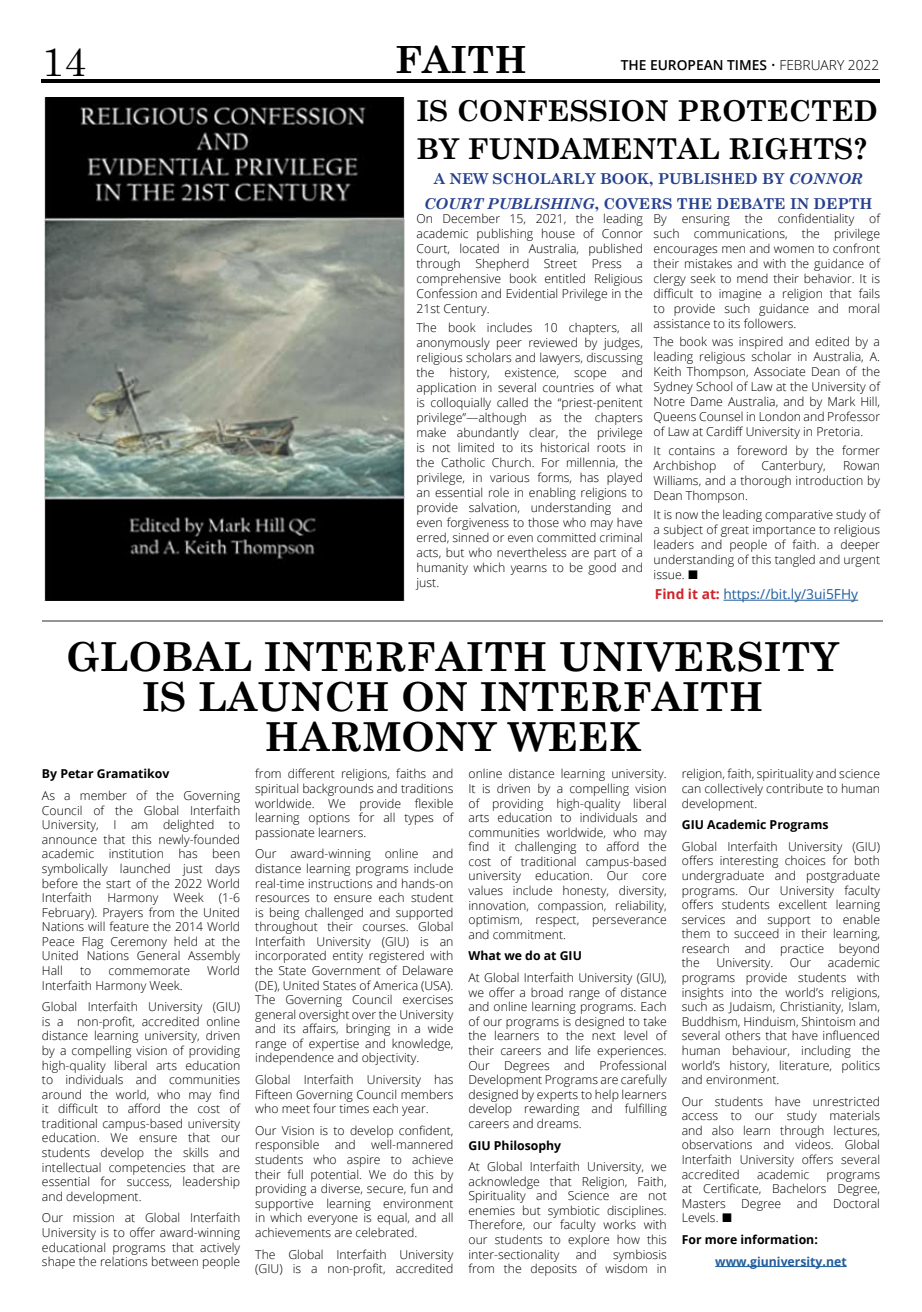
<style>
.page{position:relative;width:922px;height:1312px;background:#fff}
.page>*{position:absolute;margin:0;border:0;box-sizing:border-box;transform-origin:0 0}
.t1{font:700 40px/40px "Century Schoolbook";color:#000;text-align:center}
.t2{font:40px "Century Schoolbook";color:#000}
.t3{font:700 37.5px "Century Schoolbook";color:#000}
.t4{font:700 28.75px/37.5px "Century Schoolbook";color:#000}
.t5{font:700 15px/25px "Century Schoolbook";color:#25408f;text-align:center}
.t6{font:13.75px "Open Sans";color:#215e9e}
.t7{font:600 13.75px "Open Sans";color:#000}
.t8{font:300 12.25px/14.6px "Open Sans";color:#000;text-align:justify}
.t9{font:700 12.25px/21.6px "Open Sans";color:#000}
.t10{font:700 12.25px "Open Sans";color:#215e9e}
.s1{font-weight:300}
.s2{font-style:italic}
.s3{font-weight:700;color:#d2232a}
</style>
<div class="page">
<hr style="left:42px;top:79px;width:837px;height:3px;background:#000">
<img style="left:45px;top:97px;width:359px;height:503px">
<hr style="left:715px;top:1265px;width:131px;height:1px;background:#215e9e">
<hr style="left:42px;top:620px;width:840px;height:1px;background:#939598">
<hr style="left:723px;top:599px;width:134px;height:1px;background:#215e9e">
<h1 class="t2" style="left:42px;top:28px;width:46px">14</h1>
<h2 class="t3" style="left:395px;top:31px;width:133px">FAITH</h2>
<p class="t7" style="left:620px;top:56px;width:260px">THE EUROPEAN TIMES <span class="s1">• FEBRUARY 2022</span></p>
<h3 class="t4" style="left:416px;top:90px;width:462px">IS CONFESSION PROTECTED<br>BY FUNDAMENTAL RIGHTS?</h3>
<p class="t5" style="left:424px;top:165px;width:450px">A NEW SCHOLARLY BOOK, PUBLISHED BY <span class="s2">CONNOR<br>COURT PUBLISHING</span>, COVERS THE DEBATE IN DEPTH</p>
<p class="t8" style="left:416px;top:211px;width:228px;line-height:15px">On December 15, 2021, the leading academic publishing house of Connor Court, located in Australia, published through Shepherd Street Press a comprehensive book entitled Religious Confession and Evidential Privilege in the 21st Century.</p>
<p class="t8" style="left:416px;top:319px;width:228px;line-height:15px">The book includes 10 chapters, all anonymously peer reviewed by judges, religious scholars and lawyers, discussing the history, existence, scope and application in several countries of what is colloquially called the “priest-penitent privilege”—although as the chapters make abundantly clear, the privilege is not limited to its historical roots in the Catholic Church. For millennia, the privilege, in various forms, has played an essential role in enabling religions to provide salvation, understanding and even forgiveness to those who may have erred, sinned or even committed criminal acts, but who nevertheless are part of a humanity which yearns to be good and just.</p>
<p class="t8" style="left:653px;top:210px;width:228px;line-height:15px">By ensuring the confidentiality of such communications, the privilege encourages men and women to confront their mistakes and with the guidance of clergy seek to mend their behavior. It is difficult to imagine a religion that fails to provide such guidance and moral assistance to its followers.</p>
<p class="t8" style="left:653px;top:334px;width:228px;line-height:15px">The book was inspired and edited by a leading religious scholar in Australia, A.<br>Keith Thompson, Associate Dean of the Sydney School of Law at the University of Notre Dame Australia, and by Mark Hill, Queens Counsel in London and Professor of Law at Cardiff University in Pretoria.</p>
<p class="t8" style="left:653px;top:442px;width:228px;line-height:15px">It contains a foreword by the former<br>Archbishop</p>
<p class="t8" style="left:733px;top:458px;width:12px">of</p>
<p class="t8" style="left:761px;top:458px;width:66px">Canterbury,</p>
<p class="t8" style="left:653px;top:457px;width:228px;line-height:15px;text-indent:189px">Rowan Williams, and a thorough introduction by Dean Thompson.</p>
<p class="t8" style="left:653px;top:506px;width:228px;line-height:15px">It is now the leading comparative study of a subject of great importance to religious leaders and people of faith. a deeper understanding of this tangled and urgent issue. ■</p>
<p class="t6" style="left:654px;top:584px;width:205px"><span class="s3">Find it at:</span> https://bit.ly/3ui5FHy</p>
<h1 class="t1" style="left:66px;top:634px;width:774px">GLOBAL INTERFAITH UNIVERSITY<br>IS LAUNCH ON INTERFAITH<br>HARMONY WEEK</h1>
<p class="t9" style="left:42px;top:762px;width:129px">By Petar Gramatikov</p>
<p class="t8" style="left:42px;top:787px;width:200px">As a member of the Governing Council of the Global Interfaith University, I am delighted to announce that this newly-founded academic institution has been symbolically launched just days before the start of the 2022 World Interfaith Harmony Week (1-6<br>February). Prayers from the United Nations will feature the 2014 World Peace Flag Ceremony held at the United Nations General Assembly Hall</p>
<p class="t8" style="left:255px;top:766px;width:200px">from different religions, faiths and spiritual backgrounds and traditions worldwide. We provide flexible learning options for all types of passionate learners.</p>
<p class="t8" style="left:255px;top:846px;width:200px">Our award-winning online and distance learning programs include real-time instructions and hands-on resources to ensure each student is being challenged and supported throughout their courses. Global Interfaith University (GIU) is an incorporated entity registered with the State Government of Delaware (DE), United States of America (USA).<br>The Governing Council exercises general oversight over the University and its affairs, bringing in a wide range of expertise and knowledge, independence and objectivity.</p>
<p class="t8" style="left:255px;top:1071px;width:200px">Global Interfaith University has Fifteen Governing Council members who meet four times each year.</p>
<p class="t8" style="left:255px;top:1122px;width:200px">Our Vision is to develop confident, responsible and</p>
<p class="t8" style="left:681px;top:766px;width:200px">religion, faith, spirituality and science can collectively contribute to human development.</p>
<p class="t9" style="left:681px;top:813px;width:148px">GIU Academic Programs</p>
<p class="t8" style="left:681px;top:838px;width:200px">Global Interfaith University (GIU) offers interesting choices for both undergraduate and postgraduate programs. Our University faculty offers students excellent learning services and support to enable them to succeed in their learning, research and practice beyond the</p>
<p class="t8" style="left:468px;top:766px;width:200px">online distance learning university.<br>It is driven by a compelling vision of providing high-quality liberal arts education to individuals and communities worldwide, who may find it challenging to afford the cost of traditional campus-based university education. Our core values include honesty, diversity, innovation, compassion, reliability, optimism, respect, perseverance and commitment.</p>
<p class="t9" style="left:468px;top:944px;width:115px">What we do at GIU</p>
<p class="t8" style="left:468px;top:969px;width:200px">At Global Interfaith University (GIU), we offer a broad range of distance and online learning programs. Each of our programs is designed to take the learners to the next level of their careers and life experiences.<br>Our Degrees and Professional Development Programs are carefully designed by experts to help learners develop rewarding and fulfilling careers and dreams.</p>
<p class="t9" style="left:468px;top:1133px;width:94px">GIU Philosophy</p>
<p class="t8" style="left:468px;top:1158px;width:200px">At Global Interfaith University, we acknowledge that Religion, Faith, Spirituality and Science are not enemies but symbiotic disciplines.<br>Therefore, our faculty works with our students to explore how this inter-sectionality</p>
<p class="t8" style="left:681px;top:955px;width:200px;text-indent:146px">academic programs provide students with insights into the world’s religions, such as Judaism, Christianity, Islam, Buddhism, Hinduism, Shintoism and several others that have influenced human behaviour, including the world’s history, literature, politics and environment.</p>
<p class="t8" style="left:681px;top:1093px;width:200px">Our students have unrestricted access to our study materials and also learn through lectures, observations and videos. Global Interfaith University offers several accredited</p>
<p class="t8" style="left:716px;top:955px;width:59px">University.</p>
<p class="t8" style="left:789px;top:955px;width:23px">Our</p>
<p class="t8" style="left:80px;top:962px;width:13px">to</p>
<p class="t8" style="left:108px;top:962px;width:83px">commemorate</p>
<p class="t8" style="left:207px;top:962px;width:34px">World</p>
<p class="t8" style="left:42px;top:973px;width:200px;line-height:21.6px">Interfaith Harmony Week.<br>Global Interfaith University (GIU)</p>
<p class="t8" style="left:42px;top:1013px;width:200px">is a non-profit, accredited online distance learning university, driven by a compelling vision of providing high-quality liberal arts education to individuals and communities around the world, who may find it difficult to afford the cost of traditional campus-based university education. We ensure that our students develop the skills and intellectual competencies that are essential for success, leadership and development.</p>
<p class="t8" style="left:42px;top:1209px;width:200px">Our mission at Global Interfaith University is to offer award-winning educational programs that actively shape the relations between people</p>
<p class="t8" style="left:255px;top:1137px;width:200px;text-indent:116px">well-mannered students who aspire to achieve their full potential. We do this by providing a diverse, secure, fun and supportive learning environment in which everyone is equal, and all achievements are celebrated.</p>
<p class="t8" style="left:255px;top:1246px;width:200px">The Global Interfaith University (GIU) is a non-profit, accredited</p>
<p class="t8" style="left:756px;top:1166px;width:54px">academic</p>
<p class="t8" style="left:681px;top:1166px;width:200px;text-indent:145px">programs at Certificate, Bachelors Degree, Masters</p>
<p class="t8" style="left:741px;top:1195px;width:41px">Degree</p>
<p class="t8" style="left:796px;top:1195px;width:23px">and</p>
<p class="t8" style="left:832px;top:1195px;width:48px">Doctoral</p>
<p class="t9" style="left:681px;top:1206px;width:137px"><span class="s1">Levels.</span> ■<br>For more information:</p>
<p class="t10" style="left:715px;top:1252px;width:133px">www.giuniversity.net</p>
<p class="t8" style="left:468px;top:1246px;width:200px;text-align:right">symbiosis<br>from the deposits of wisdom in</p>
<p class="t8" style="left:575px;top:1246px;width:23px">and</p>
</div>
